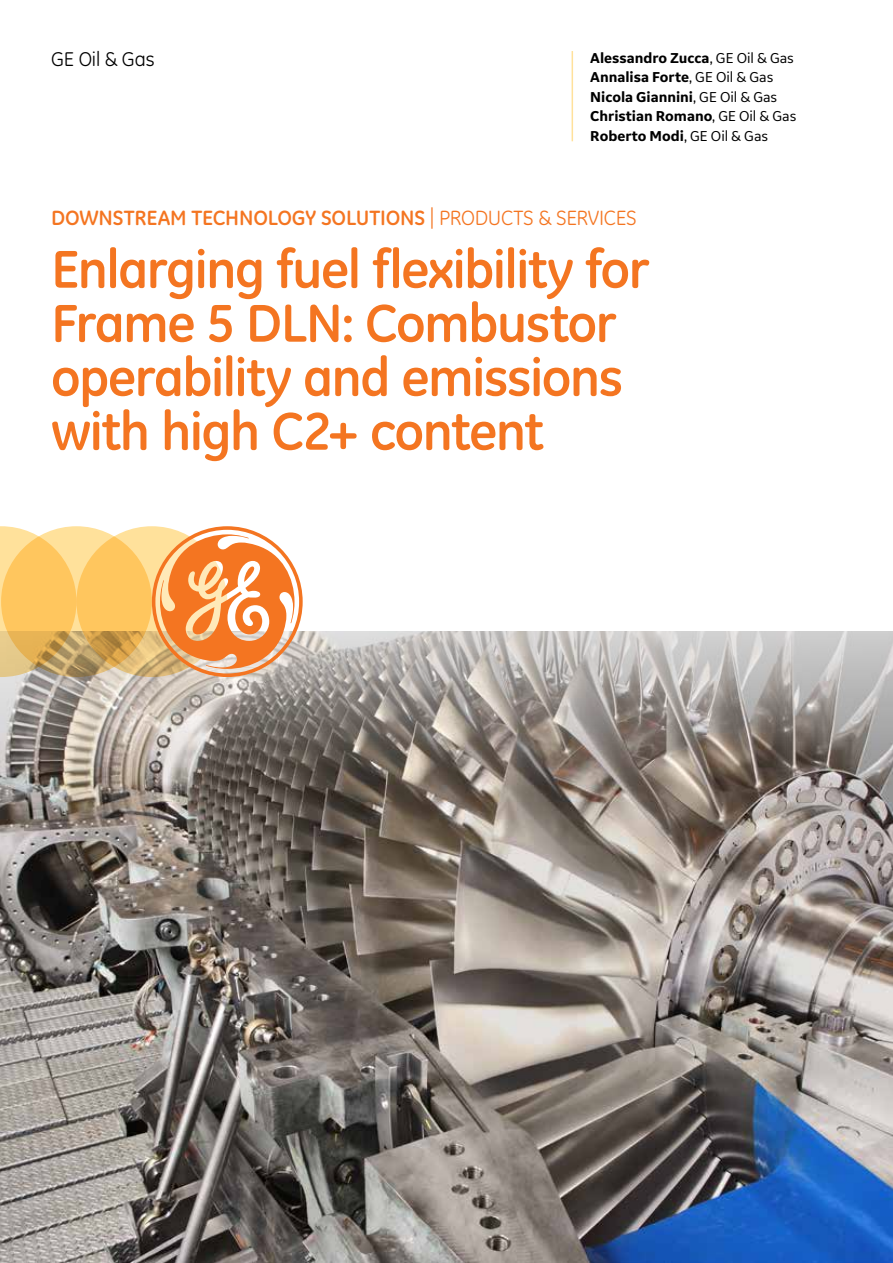
<style>
.page{position:relative;width:893px;height:1263px;background:#fff}
.page>*{position:absolute;margin:0;border:0;box-sizing:border-box;transform-origin:0 0}
.t1{font:700 54px/54px "GE Inspira";letter-spacing:-.03em;color:#f47521}
.t2{font:700 21px "GE Inspira";letter-spacing:-.005em;color:#f47521}
.t3{font:20.25px "GE Inspira";letter-spacing:-.005em;color:#000}
.t4{font:700 15px/19.5px "GE Inspira Sans";letter-spacing:-.005em;color:#000}
.s1{font-weight:400}
</style>
<div class="page">
<hr style="left:572px;top:51px;width:1px;height:90px;background:#ffe19b">
<img style="left:0;top:782px;width:893px;height:481px">
<svg style="left:0;top:631px;width:893px;height:151px;background:#a19b95"></svg>
<svg style="left:0;top:526px;width:68px;height:151px;background:#edd6a0"></svg>
<svg style="left:1px;top:526px;width:151px;height:151px;background:#eec069"></svg>
<svg style="left:76px;top:526px;width:151px;height:151px;background:#f3c165"></svg>
<svg style="left:152px;top:526px;width:151px;height:151px"></svg>
<h3 class="t3" style="left:51px;top:48px;width:105px">GE Oil &amp; Gas</h3>
<h5 class="t4" style="left:590px;top:47px;width:208px">Alessandro Zucca<span class="s1">, GE Oil &amp; Gas<br></span>Annalisa Forte<span class="s1">, GE Oil &amp; Gas<br></span>Nicola Giannini<span class="s1">, GE Oil &amp; Gas<br></span>Christian Romano<span class="s1">, GE Oil &amp; Gas<br></span>Roberto Modi<span class="s1">, GE Oil &amp; Gas</span></h5>
<p class="t2" style="left:51px;top:204px;width:587px">DOWNSTREAM TECHNOLOGY SOLUTIONS <span class="s1">| PRODUCTS &amp; SERVICES</span></p>
<h1 class="t1" style="left:51px;top:241px;width:600px">Enlarging fuel flexibility for<br>Frame 5 DLN: Combustor operability and emissions with high C2+ content</h1>
</div>
